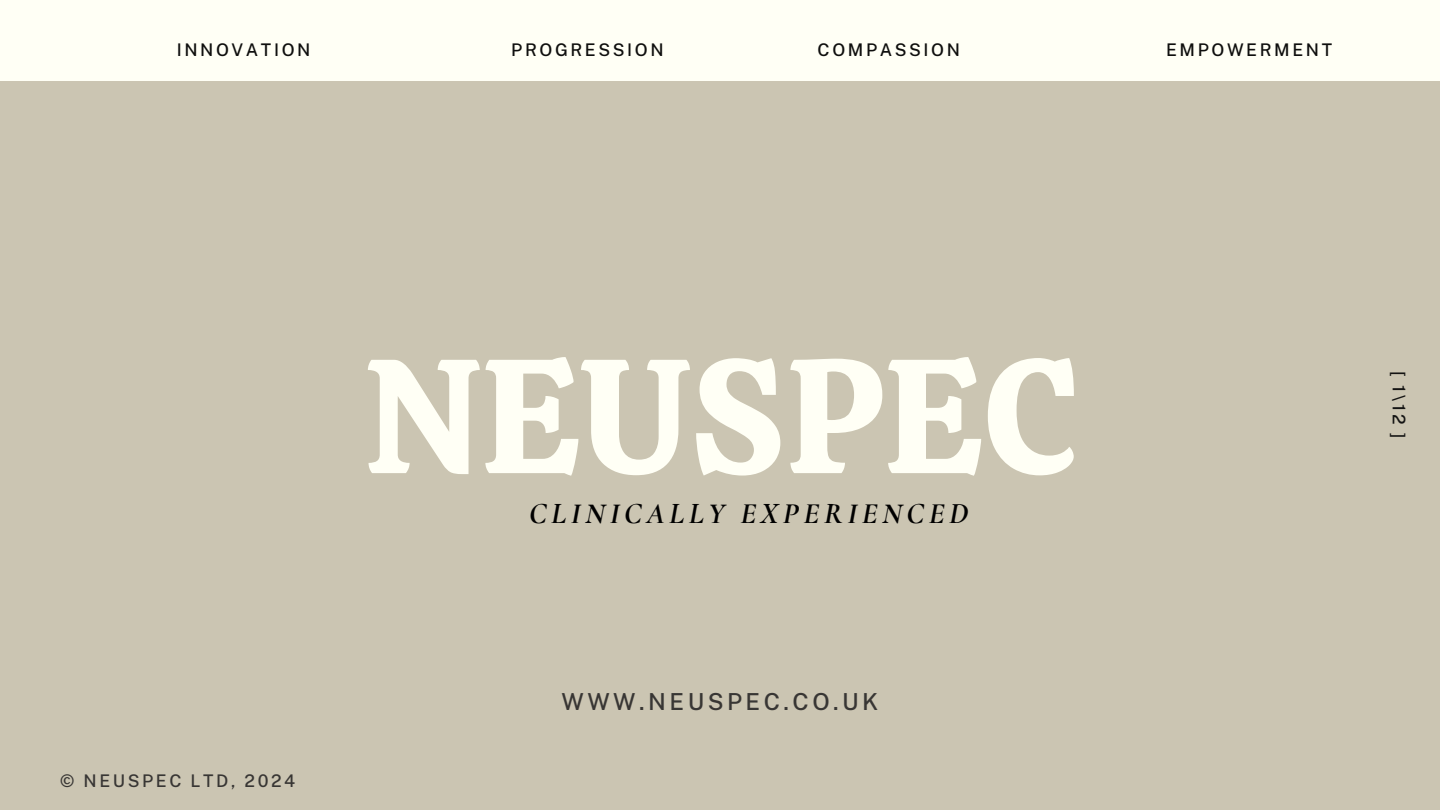
<style>
.page{position:relative;width:1440px;height:810px;background:#fff}
.page>*{position:absolute;margin:0;border:0;box-sizing:border-box;transform-origin:0 0}
.t1{font:162.3px "Calistoga";color:#fffff5}
.t2{font:italic 700 30.1px "Cormorant Garamond";letter-spacing:.15em;color:#000}
.t3{font:500 23.4px "Public Sans";letter-spacing:.15em;color:#383634}
.t4{font:500 17.4px "Public Sans";letter-spacing:.15em;color:#0f0f0e}
.t5{font:500 17.4px "Public Sans";letter-spacing:.15em;color:#383634}
.t6{font:500 17.4px "Public Sans";color:#141413}
</style>
<div class="page">
<div style="left:0;top:81px;width:1440px;height:729px;background:#cbc5b2"></div>
<div style="left:0;top:0;width:1440px;height:81px;background:#fffff5"></div>
<p class="t4" style="left:177px;top:39px;width:135px">INNOVATION</p>
<p class="t4" style="left:511px;top:39px;width:154px">PROGRESSION</p>
<h1 class="t4" style="left:818px;top:39px;width:144px">COMPASSION</h1>
<h2 class="t4" style="left:1166px;top:39px;width:168px">EMPOWERMENT</h2>
<p class="t5" style="left:60px;top:771px;width:237px">© NEUSPEC LTD, 2024</p>
<p class="t1" style="left:364px;top:311px;width:714px">NEUSPEC</p>
<h3 class="t2" style="left:529px;top:495px;width:441px">CLINICALLY EXPERIENCED</h3>
<p class="t3" style="left:561px;top:688px;width:319px">WWW.NEUSPEC.CO.UK</p>
<p class="t6" style="left:1409px;top:371px;width:70px;rotate:90deg">[ 1\12 ]</p>
</div>
